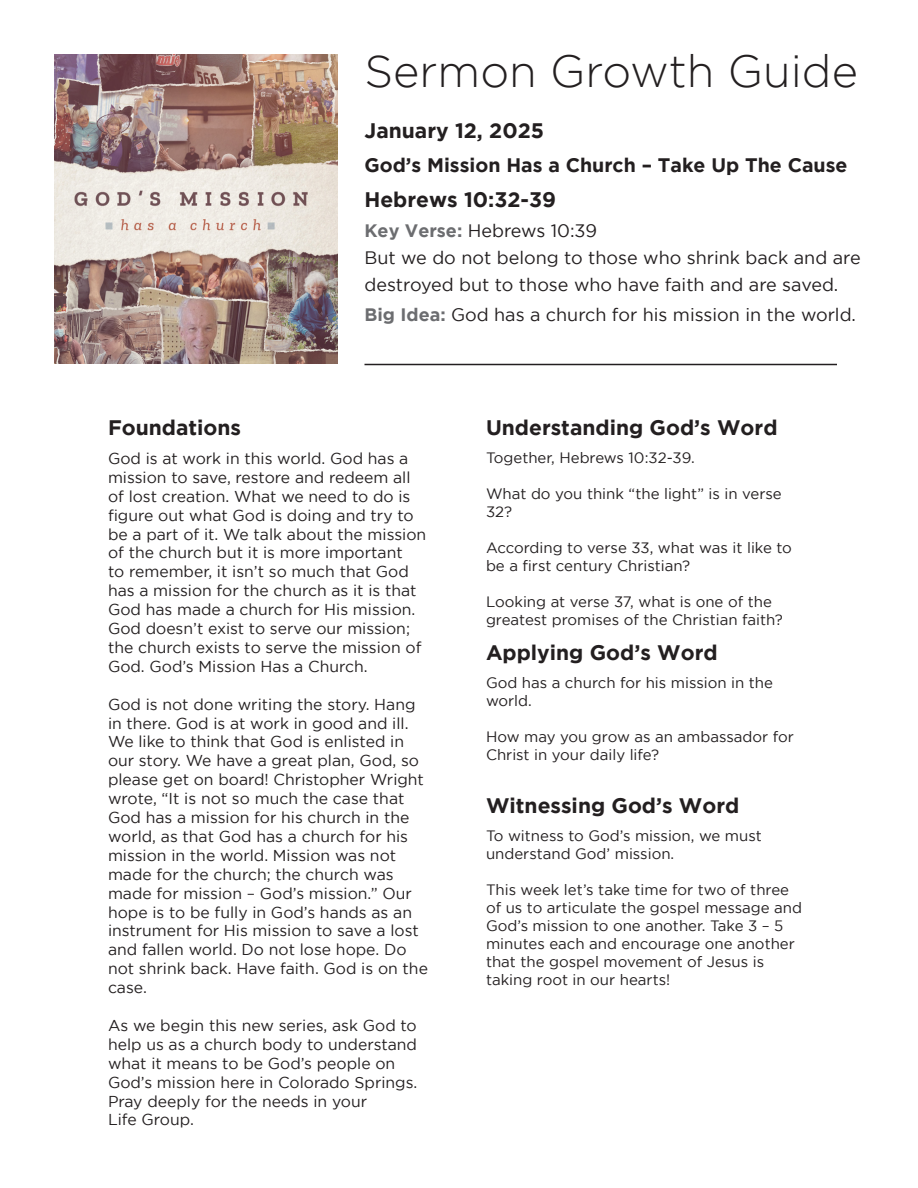
<style>
.page{position:relative;width:918px;height:1188px;background:#fff}
.page>*{position:absolute;margin:0;border:0;box-sizing:border-box;transform-origin:0 0}
.t1{font:300 45px "Gotham";color:#231f20}
.sub_header{font:700 21px "Gotham";color:#231f20}
.t2{font:700 19.5px "Gotham";color:#231f20}
.t3{font:18px/27px "Gotham";color:#231f20}
.body{font:15.75px/18.9px "Gotham";color:#231f20}
.body-2{font:15px/18px "Gotham";color:#231f20}
.s1{font-weight:700;color:#6c6d70}
</style>
<div class="page">
<hr style="left:364px;top:364px;width:473px;height:1px;background:#231f20">
<img style="left:54px;top:54px;width:284px;height:310px">
<p class="t1" style="left:364px;top:46px;width:495px">Sermon Growth Guide</p>
<p class="sub_header" style="left:364px;top:118px;width:181px">January 12, 2025</p>
<p class="t2" style="left:364px;top:154px;width:485px">God’s Mission Has a Church – Take Up The Cause</p>
<p class="sub_header" style="left:364px;top:187px;width:193px">Hebrews 10:32-39</p>
<p class="t3" style="left:364px;top:217px;width:498px"><span class="s1">Key Verse:</span> Hebrews 10:39<br>But we do not belong to those who shrink back and are destroyed but to those who have faith and are saved.</p>
<p class="t3" style="left:364px;top:301px;width:493px"><span class="s1">Big Idea:</span> God has a church for his mission in the world.</p>
<p class="sub_header" style="left:108px;top:415px;width:135px">Foundations</p>
<p class="body" style="left:108px;top:449px;width:320px">God is at work in this world. God has a mission to save, restore and redeem all of lost creation. What we need to do is figure out what God is doing and try to be a part of it. We talk about the mission of the church but it is more important<br>to remember, it isn’t so much that God has a mission for the church as it is that God has made a church for His mission.<br>God doesn’t exist to serve our mission; the church exists to serve the mission of God. God’s Mission Has a Church.</p>
<p class="body" style="left:108px;top:694px;width:321px">God is not done writing the story. Hang in there. God is at work in good and ill.<br>We like to think that God is enlisted in our story. We have a great plan, God, so please get on board! Christopher Wright wrote, “It is not so much the case that God has a mission for his church in the world, as that God has a church for his mission in the world. Mission was not made for the church; the church was made for mission – God’s mission.” Our hope is to be fully in God’s hands as an instrument for His mission to save a lost and fallen world. Do not lose hope. Do not shrink back. Have faith. God is on the case.</p>
<p class="body" style="left:108px;top:1016px;width:311px">As we begin this new series, ask God to help us as a church body to understand what it means to be God’s people on<br>God’s mission here in Colorado Springs.<br>Pray deeply for the needs in your<br>Life Group.</p>
<p class="sub_header" style="left:486px;top:415px;width:293px">Understanding God’s Word</p>
<p class="body-2" style="left:486px;top:449px;width:210px">Together, Hebrews 10:32-39.</p>
<p class="body-2" style="left:486px;top:485px;width:297px">What do you think “the light” is in verse<br>32?</p>
<p class="body-2" style="left:486px;top:539px;width:308px">According to verse 33, what was it like to be a first century Christian?</p>
<p class="body-2" style="left:486px;top:593px;width:298px">Looking at verse 37, what is one of the greatest promises of the Christian faith?</p>
<p class="sub_header" style="left:486px;top:640px;width:233px">Applying God’s Word</p>
<p class="body-2" style="left:486px;top:674px;width:289px">God has a church for his mission in the world.</p>
<p class="body-2" style="left:486px;top:728px;width:309px">How may you grow as an ambassador for<br>Christ in your daily life?</p>
<p class="sub_header" style="left:486px;top:793px;width:255px">Witnessing God’s Word</p>
<p class="body-2" style="left:486px;top:827px;width:277px">To witness to God’s mission, we must understand God’ mission.</p>
<p class="body-2" style="left:486px;top:881px;width:318px">This week let’s take time for two of three of us to articulate the gospel message and God’s mission to one another. Take 3 – 5 minutes each and encourage one another that the gospel movement of Jesus is taking root in our hearts!</p>
</div>
